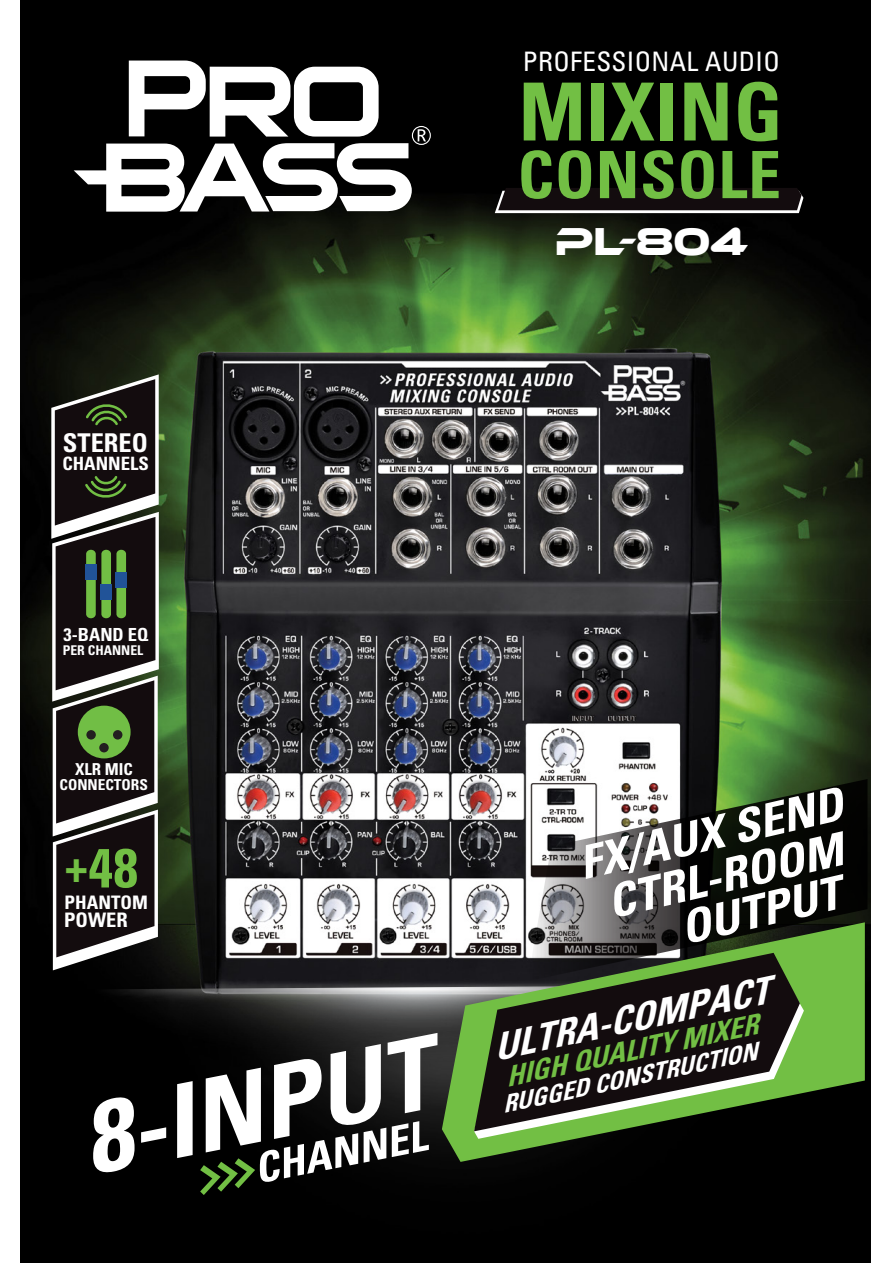
<style>
.page{position:relative;width:893px;height:1263px;background:#fff}
.page>*{position:absolute;margin:0;border:0;box-sizing:border-box;transform-origin:0 0}
.t1{font:italic 700 condensed 100.5px "Univers LT Std";color:#fff;scale:1.04 1}
.t2{font:700 condensed 80.1px "Univers LT Std";letter-spacing:.015em;color:#72bf44}
.t3{font:700 condensed 65.25px "Univers LT Std";letter-spacing:.015em;color:#72bf44}
.t4{font:700 condensed 55.05px "Univers LT Std";color:#72bf44}
.t5{font:italic 700 condensed 45.6px/41.7px "Univers LT Std";color:#fff;text-align:right;scale:1.05 1}
.t6{font:italic 700 condensed 41.55px "Univers LT Std";color:#fff;scale:1.04 1}
.t7{font:40.05px "Ethnocentric Rg";color:#fff}
.t8{font:italic 700 condensed 36.9px "Univers LT Std";color:#fff;scale:1.04 1}
.t9{font:italic 700 condensed 27.75px "Univers LT Std";color:#72bf44;scale:1.04 1}
.t10{font:condensed 26.85px "Univers LT Std";letter-spacing:.015em;color:#fff}
.t11{font:700 condensed 25.8px "Univers LT Std";color:#fff}
.t12{font:italic 700 condensed 23.85px "Univers LT Std";color:#fff;scale:1.04 1}
.t13{font:700 condensed 19.95px "Univers LT Std";color:#fff}
.t14{font:700 condensed 18.6px "Univers LT Std";color:#fff}
.t15{font:700 condensed 18.45px "Univers LT Std";color:#fff}
.t16{font:700 condensed 18px "Univers LT Std";color:#fff}
.t17{font:700 condensed 16.5px "Univers LT Std";color:#fff}
.t18{font:700 condensed 15px "Univers LT Std";color:#fff}
.t19{font:700 condensed 13.35px "Univers LT Std";color:#fff}
.s1{font-size:45px}
</style>
<div class="page">
<img style="left:20px;top:0;width:850px;height:1263px">
<img style="left:69px;top:985px;width:373px;height:119px">
<svg style="left:74px;top:61px;width:357px;height:151px"></svg>
<svg style="left:495px;top:188px;width:308px;height:25px;background:#2e282a"></svg>
<svg style="left:51px;top:374px;width:108px;height:596px;background:#3b3c35"></svg>
<svg style="left:527px;top:779px;width:340px;height:202px;background:#4a4c47"></svg>
<svg style="left:442px;top:922px;width:423px;height:240px;background:#496538"></svg>
<svg style="left:474px;top:987px;width:330px;height:152px;background:#3a5629"></svg>
<svg style="left:474px;top:953px;width:326px;height:178px;background:#323c27"></svg>
<div style="left:200px;top:1155px;width:55px;height:41px;background:#000"></div>
<p class="t10" style="left:523px;top:45px;width:258px">PROFESSIONAL AUDIO</p>
<h2 class="t2" style="left:519px;top:63px;width:265px">MIXING</h2>
<h3 class="t3" style="left:518px;top:135px;width:265px">CONSOLE</h3>
<p class="t7" style="left:554px;top:217px;width:195px">PL-804</p>
<p class="t11" style="left:63px;top:427px;width:86px">STEREO</p>
<p class="t15" style="left:62px;top:452px;width:88px">CHANNELS</p>
<p class="t16" style="left:64px;top:623px;width:86px">3-BAND EQ</p>
<p class="t19" style="left:63px;top:642px;width:82px">PER CHANNEL</p>
<p class="t17" style="left:75px;top:759px;width:59px">XLR MIC</p>
<p class="t18" style="left:60px;top:775px;width:90px">CONNECTORS</p>
<p class="t4" style="left:65px;top:834px;width:74px"><span class="s1">+</span>48</p>
<p class="t13" style="left:64px;top:908px;width:65px">POWER</p>
<p class="t14" style="left:65px;top:891px;width:85px">PHANTOM</p>
<h1 class="t1" style="left:72px;top:1079px;width:342px;rotate:-11deg">8-INPUT</h1>
<p class="t6" style="left:250px;top:1144px;width:170px;rotate:-11deg">CHANNEL</p>
<p class="t5" style="left:575px;top:843px;width:258px;rotate:-13deg">FX/AUX SEND</p>
<p class="t5" style="left:603px;top:882px;width:230px;rotate:-13deg">CTRL-ROOM<br>OUTPUT</p>
<p class="t8" style="left:488px;top:1026px;width:272px;rotate:-12deg">ULTRA-COMPACT</p>
<p class="t9" style="left:501px;top:1060px;width:249px;rotate:-12deg">HIGH QUALITY MIXER</p>
<p class="t12" style="left:499px;top:1090px;width:251px;rotate:-12deg">RUGGED CONSTRUCTION</p>
</div>
